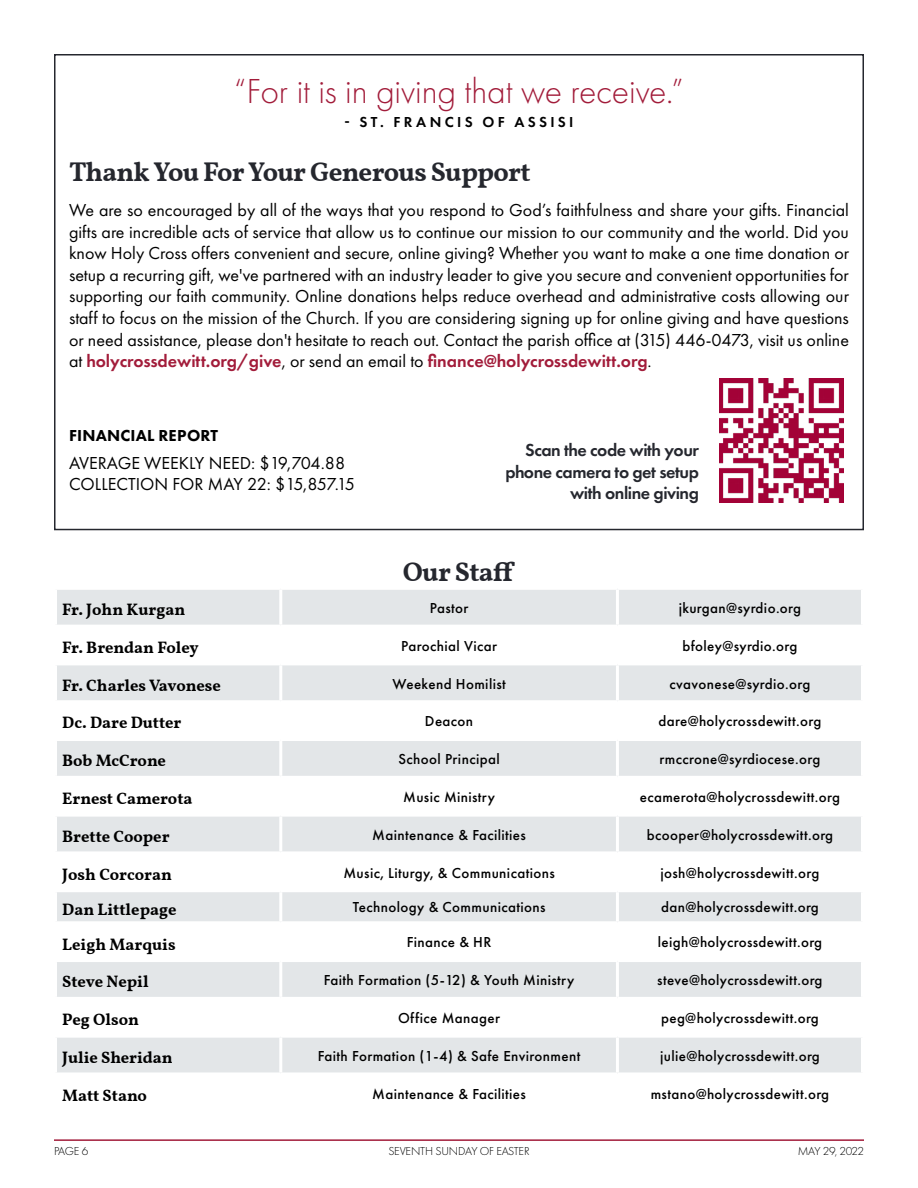
<style>
.page{position:relative;width:918px;height:1188px;background:#fff}
.page>*{position:absolute;margin:0;border:0;box-sizing:border-box;transform-origin:0 0}
.t1{font:300 36px "Futura PT";letter-spacing:-.005em;color:#a21c3a}
.t2{font:700 27px "Vollkorn";letter-spacing:-.025em;color:#25272e}
.t3{font:18px/21.6px "Futura PT";color:#000;text-align:justify}
.t4{font:600 18px/21.6px "Futura PT";letter-spacing:-.025em;color:#25272e;text-align:right}
.t5{font:700 16.5px "Vollkorn";color:#000}
.t6{font:800 16.5px "Futura PT";letter-spacing:.01em;color:#000}
.t7{font:500 15px "Futura PT";letter-spacing:.025em;color:#000}
.t8{font:600 15px "Futura PT";letter-spacing:.225em;color:#000}
.t9{font:300 12px "Futura PT";letter-spacing:-.015em;color:#000}
.t10{font:300 12px "Futura PT";letter-spacing:-.045em;color:#000}
.s1{font-weight:600;color:#a21c3a}
</style>
<div class="page">
<hr style="left:54px;top:1139px;width:810px;height:2px;background:#a21c3a">
<img style="left:719px;top:378px;width:124px;height:124px">
<div style="left:57px;top:590px;width:804px;height:35px;background:#e3e6e8"></div>
<svg style="left:57px;top:665px;width:804px;height:407px;fill:#e3e6e8"></svg>
<hr style="left:279px;top:590px;width:3px;height:35px;background:#fff">
<hr style="left:616px;top:590px;width:3px;height:35px;background:#fff">
<hr style="left:279px;top:665px;width:3px;height:35px;background:#fff">
<hr style="left:616px;top:665px;width:3px;height:35px;background:#fff">
<hr style="left:54px;top:700px;width:227px;height:3px;background:#fff">
<hr style="left:281px;top:700px;width:336px;height:3px;background:#fff">
<hr style="left:279px;top:703px;width:3px;height:35px;background:#fff">
<hr style="left:617px;top:700px;width:247px;height:3px;background:#fff">
<hr style="left:616px;top:703px;width:3px;height:35px;background:#fff">
<hr style="left:54px;top:738px;width:227px;height:3px;background:#fff">
<hr style="left:281px;top:738px;width:336px;height:3px;background:#fff">
<hr style="left:279px;top:741px;width:3px;height:35px;background:#fff">
<hr style="left:617px;top:738px;width:247px;height:3px;background:#fff">
<hr style="left:616px;top:741px;width:3px;height:35px;background:#fff">
<hr style="left:54px;top:776px;width:227px;height:3px;background:#fff">
<hr style="left:281px;top:776px;width:336px;height:3px;background:#fff">
<hr style="left:279px;top:779px;width:3px;height:35px;background:#fff">
<hr style="left:617px;top:776px;width:247px;height:3px;background:#fff">
<hr style="left:616px;top:779px;width:3px;height:35px;background:#fff">
<hr style="left:54px;top:814px;width:227px;height:3px;background:#fff">
<hr style="left:281px;top:814px;width:336px;height:3px;background:#fff">
<hr style="left:279px;top:817px;width:3px;height:34px;background:#fff">
<hr style="left:617px;top:814px;width:247px;height:3px;background:#fff">
<hr style="left:616px;top:817px;width:3px;height:34px;background:#fff">
<hr style="left:54px;top:851px;width:227px;height:3px;background:#fff">
<hr style="left:281px;top:851px;width:336px;height:3px;background:#fff">
<hr style="left:279px;top:854px;width:3px;height:35px;background:#fff">
<hr style="left:617px;top:851px;width:247px;height:3px;background:#fff">
<hr style="left:616px;top:854px;width:3px;height:35px;background:#fff">
<hr style="left:54px;top:889px;width:227px;height:3px;background:#fff">
<hr style="left:281px;top:889px;width:336px;height:3px;background:#fff">
<hr style="left:279px;top:892px;width:3px;height:29px;background:#fff">
<hr style="left:617px;top:889px;width:247px;height:3px;background:#fff">
<hr style="left:616px;top:892px;width:3px;height:29px;background:#fff">
<hr style="left:54px;top:921px;width:227px;height:3px;background:#fff">
<hr style="left:281px;top:921px;width:336px;height:3px;background:#fff">
<hr style="left:279px;top:924px;width:3px;height:35px;background:#fff">
<hr style="left:617px;top:921px;width:247px;height:3px;background:#fff">
<hr style="left:616px;top:924px;width:3px;height:35px;background:#fff">
<hr style="left:54px;top:959px;width:227px;height:3px;background:#fff">
<hr style="left:281px;top:959px;width:336px;height:3px;background:#fff">
<hr style="left:279px;top:962px;width:3px;height:35px;background:#fff">
<hr style="left:617px;top:959px;width:247px;height:3px;background:#fff">
<hr style="left:616px;top:962px;width:3px;height:35px;background:#fff">
<hr style="left:54px;top:997px;width:227px;height:3px;background:#fff">
<hr style="left:281px;top:997px;width:336px;height:3px;background:#fff">
<hr style="left:279px;top:1000px;width:3px;height:35px;background:#fff">
<hr style="left:617px;top:997px;width:247px;height:3px;background:#fff">
<hr style="left:616px;top:1000px;width:3px;height:35px;background:#fff">
<hr style="left:54px;top:1035px;width:227px;height:3px;background:#fff">
<hr style="left:281px;top:1035px;width:336px;height:3px;background:#fff">
<hr style="left:279px;top:1038px;width:3px;height:34px;background:#fff">
<hr style="left:617px;top:1035px;width:247px;height:3px;background:#fff">
<hr style="left:616px;top:1038px;width:3px;height:34px;background:#fff">
<h1 class="t1" style="left:234px;top:70px;width:451px">“For it is in giving that we receive.”</h1>
<p class="t8" style="left:344px;top:112px;width:231px">- ST. FRANCIS OF ASSISI</p>
<h2 class="t2" style="left:69px;top:151px;width:463px">Thank You For Your Generous Support</h2>
<p class="t3" style="left:69px;top:199px;width:782px">We are so encouraged by all of the ways that you respond to God’s faithfulness and share your gifts. Financial gifts are incredible acts of service that allow us to continue our mission to our community and the world. Did you know Holy Cross offers convenient and secure, online giving? Whether you want to make a one time donation or setup a recurring gift, we've partnered with an industry leader to give you secure and convenient opportunities for supporting our faith community. Online donations helps reduce overhead and administrative costs allowing our staff to focus on the mission of the Church. If you are considering signing up for online giving and have questions or need assistance, please don't hesitate to reach out. Contact the parish office at (315) 446-0473, visit us online at <span class="s1">holycrossdewitt.org/give</span>, or send an email to <span class="s1">finance@holycrossdewitt.org</span>.</p>
<p class="t6" style="left:69px;top:425px;width:150px">FINANCIAL REPORT</p>
<p class="t3" style="left:69px;top:452px;width:288px">AVERAGE WEEKLY NEED: $19,704.88<br>COLLECTION FOR MAY 22: $15,857.15</p>
<p class="t4" style="left:505px;top:439px;width:195px">Scan the code with your phone camera to get setup with online giving</p>
<h2 class="t2" style="left:403px;top:551px;width:114px">Our Staff</h2>
<p class="t5" style="left:62px;top:597px;width:125px">Fr. John Kurgan</p>
<p class="t7" style="left:430px;top:599px;width:40px">Pastor</p>
<p class="t7" style="left:679px;top:599px;width:124px">jkurgan@syrdio.org</p>
<p class="t5" style="left:62px;top:635px;width:138px">Fr. Brendan Foley</p>
<p class="t7" style="left:401px;top:637px;width:97px">Parochial Vicar</p>
<p class="t7" style="left:682px;top:637px;width:116px">bfoley@syrdio.org</p>
<p class="t5" style="left:62px;top:673px;width:160px">Fr. Charles Vavonese</p>
<p class="t7" style="left:392px;top:675px;width:115px">Weekend Homilist</p>
<p class="t7" style="left:670px;top:675px;width:142px">cvavonese@syrdio.org</p>
<p class="t5" style="left:62px;top:710px;width:121px">Dc. Dare Dutter</p>
<p class="t7" style="left:425px;top:712px;width:50px">Deacon</p>
<p class="t7" style="left:659px;top:712px;width:164px">dare@holycrossdewitt.org</p>
<p class="t5" style="left:62px;top:748px;width:105px">Bob McCrone</p>
<p class="t7" style="left:399px;top:750px;width:103px">School Principal</p>
<p class="t7" style="left:660px;top:750px;width:162px">rmccrone@syrdiocese.org</p>
<p class="t5" style="left:62px;top:786px;width:132px">Ernest Camerota</p>
<p class="t7" style="left:403px;top:788px;width:93px">Music Ministry</p>
<p class="t7" style="left:640px;top:788px;width:202px">ecamerota@holycrossdewitt.org</p>
<p class="t5" style="left:62px;top:824px;width:109px">Brette Cooper</p>
<p class="t7" style="left:372px;top:826px;width:155px">Maintenance &amp; Facilities</p>
<p class="t7" style="left:647px;top:826px;width:188px">bcooper@holycrossdewitt.org</p>
<p class="t5" style="left:62px;top:862px;width:111px">Josh Corcoran</p>
<p class="t7" style="left:343px;top:864px;width:213px">Music, Liturgy, &amp; Communications</p>
<p class="t7" style="left:660px;top:864px;width:160px">josh@holycrossdewitt.org</p>
<p class="t5" style="left:62px;top:897px;width:116px">Dan Littlepage</p>
<p class="t7" style="left:353px;top:898px;width:194px">Technology &amp; Communications</p>
<p class="t7" style="left:661px;top:898px;width:159px">dan@holycrossdewitt.org</p>
<p class="t5" style="left:62px;top:932px;width:115px">Leigh Marquis</p>
<p class="t7" style="left:407px;top:933px;width:86px">Finance &amp; HR</p>
<p class="t7" style="left:658px;top:933px;width:166px">leigh@holycrossdewitt.org</p>
<p class="t5" style="left:62px;top:969px;width:88px">Steve Nepil</p>
<p class="t7" style="left:324px;top:971px;width:252px">Faith Formation (5-12) &amp; Youth Ministry</p>
<p class="t7" style="left:657px;top:971px;width:167px">steve@holycrossdewitt.org</p>
<p class="t5" style="left:62px;top:1007px;width:78px">Peg Olson</p>
<p class="t7" style="left:398px;top:1009px;width:104px">Office Manager</p>
<p class="t7" style="left:661px;top:1009px;width:159px">peg@holycrossdewitt.org</p>
<p class="t5" style="left:62px;top:1045px;width:112px">Julie Sheridan</p>
<p class="t7" style="left:318px;top:1047px;width:264px">Faith Formation (1-4) &amp; Safe Environment</p>
<p class="t7" style="left:660px;top:1047px;width:161px">julie@holycrossdewitt.org</p>
<p class="t5" style="left:62px;top:1083px;width:86px">Matt Stano</p>
<p class="t7" style="left:372px;top:1085px;width:155px">Maintenance &amp; Facilities</p>
<p class="t7" style="left:651px;top:1085px;width:180px">mstano@holycrossdewitt.org</p>
<p class="t9" style="left:54px;top:1144px;width:36px">PAGE 6</p>
<p class="t9" style="left:388px;top:1144px;width:143px">SEVENTH SUNDAY OF EASTER</p>
<p class="t10" style="left:798px;top:1144px;width:68px">MAY 29, 2022</p>
</div>
